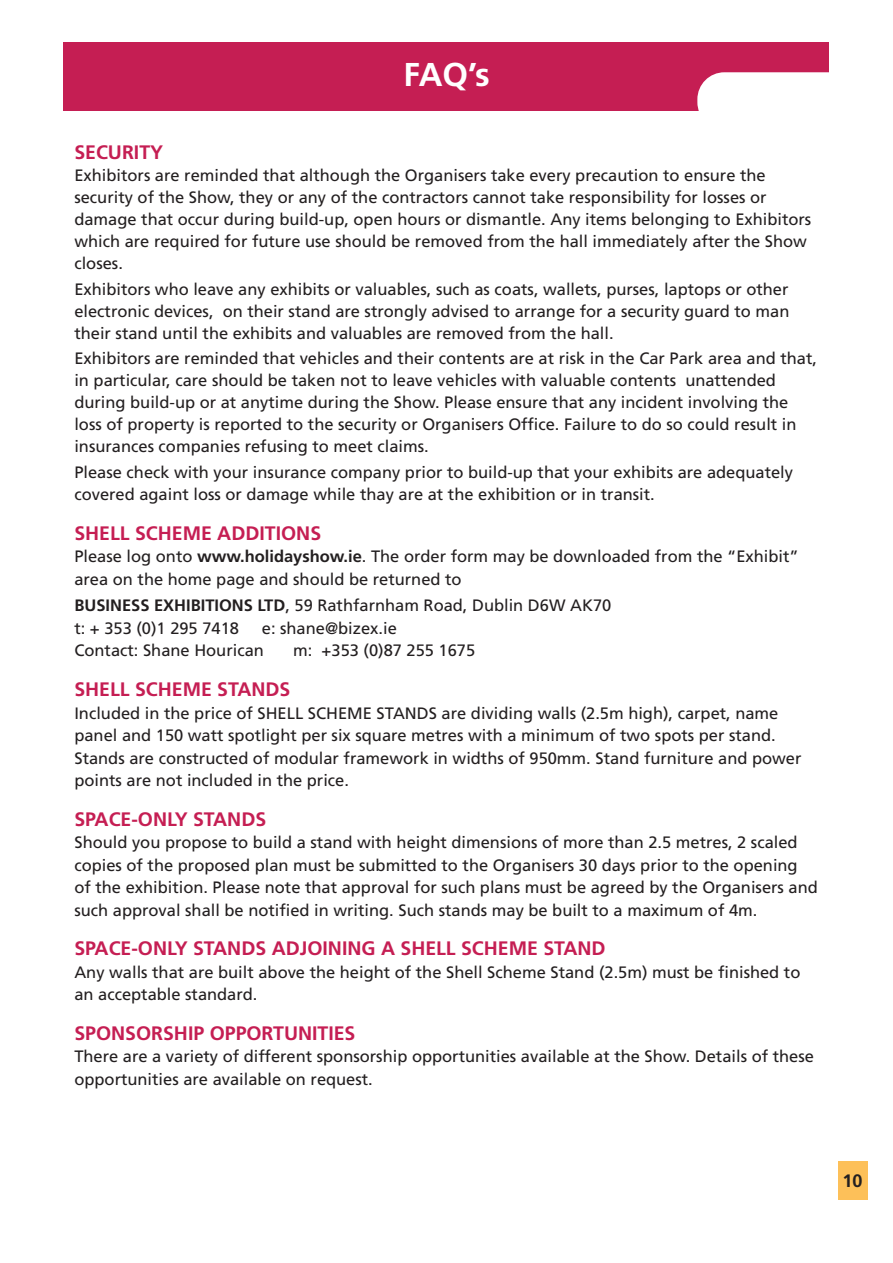
<style>
.page{position:relative;width:893px;height:1263px;background:#fff}
.page>*{position:absolute;margin:0;border:0;box-sizing:border-box;transform-origin:0 0}
.t1{font:700 33px "Frutiger";color:#fff}
.t2{font:700 19.5px "Frutiger";color:#c51e53}
.t3{font:700 18px "Frutiger";color:#231f20}
.t4{font:16.5px/22px "Frutiger";color:#231f20}
.s1{font-weight:700}
</style>
<div class="page">
<div style="left:64px;top:43px;width:765px;height:68px;background:#c51e53"></div>
<div style="left:697px;top:72px;width:192px;height:57px;background:#fff;border-radius:27px"></div>
<div style="left:838px;top:1161px;width:29px;height:38px;background:#fdc059"></div>
<h1 class="t1" style="left:403px;top:61px;width:88px">FAQ’s</h1>
<p class="t2" style="left:74px;top:145px;width:90px">SECURITY</p>
<p class="t4" style="left:74px;top:166px;width:738px">Exhibitors are reminded that although the Organisers take every precaution to ensure the security of the Show, they or any of the contractors cannot take responsibility for losses or damage that occur during build-up, open hours or dismantle. Any items belonging to Exhibitors which are required for future use should be removed from the hall immediately after the Show closes.</p>
<p class="t4" style="left:74px;top:279px;width:717px;text-align:justify">Exhibitors who leave any exhibits or valuables, such as coats, wallets, purses, laptops or other electronic devices, on their stand are strongly advised to arrange for a security guard to man their stand until the exhibits and valuables are removed from the hall.</p>
<p class="t4" style="left:74px;top:348px;width:744px">Exhibitors are reminded that vehicles and their contents are at risk in the Car Park area and that, in particular, care should be taken not to leave vehicles with valuable contents unattended during build-up or at anytime during the Show. Please ensure that any incident involving the loss of property is reported to the security or Organisers Office. Failure to do so could result in insurances companies refusing to meet claims.</p>
<p class="t4" style="left:74px;top:463px;width:720px">Please check with your insurance company prior to build-up that your exhibits are adequately covered againt loss or damage while thay are at the exhibition or in transit.</p>
<p class="t2" style="left:74px;top:525px;width:248px">SHELL SCHEME ADDITIONS</p>
<p class="t4" style="left:74px;top:546px;width:726px;line-height:22.5px">Please log onto <span class="s1">www.holidayshow.ie</span>. The order form may be downloaded from the “Exhibit” area on the home page and should be returned to</p>
<p class="t4" style="left:74px;top:596px;width:538px;line-height:22.5px"><span class="s1">BUSINESS EXHIBITIONS LTD</span>, 59 Rathfarnham Road, Dublin D6W AK70 t: + 353 (0)1 295 7418</p>
<p class="t4" style="left:74px;top:618px;width:324px;line-height:22.5px;text-indent:187px">e: shane@bizex.ie<br>Contact: Shane Hourican</p>
<p class="t4" style="left:293px;top:641px;width:184px">m: +353 (0)87 255 1675</p>
<p class="t2" style="left:74px;top:681px;width:218px">SHELL SCHEME STANDS</p>
<p class="t4" style="left:74px;top:703px;width:728px;line-height:22.5px">Included in the price of SHELL SCHEME STANDS are dividing walls (2.5m high), carpet, name panel and 150 watt spotlight per six square metres with a minimum of two spots per stand.<br>Stands are constructed of modular framework in widths of 950mm. Stand furniture and power points are not included in the price.</p>
<p class="t2" style="left:74px;top:811px;width:193px">SPACE-ONLY STANDS</p>
<p class="t4" style="left:74px;top:832px;width:745px;line-height:22.5px">Should you propose to build a stand with height dimensions of more than 2.5 metres, 2 scaled copies of the proposed plan must be submitted to the Organisers 30 days prior to the opening of the exhibition. Please note that approval for such plans must be agreed by the Organisers and such approval shall be notified in writing. Such stands may be built to a maximum of 4m.</p>
<p class="t2" style="left:74px;top:940px;width:533px">SPACE-ONLY STANDS ADJOINING A SHELL SCHEME STAND</p>
<p class="t4" style="left:74px;top:962px;width:727px;line-height:22.5px">Any walls that are built above the height of the Shell Scheme Stand (2.5m) must be finished to an acceptable standard.</p>
<p class="t2" style="left:74px;top:1025px;width:283px">SPONSORSHIP OPPORTUNITIES</p>
<p class="t4" style="left:74px;top:1046px;width:741px;line-height:22.5px">There are a variety of different sponsorship opportunities available at the Show. Details of these opportunities are available on request.</p>
<p class="t3" style="left:843px;top:1173px;width:21px">10</p>
</div>
